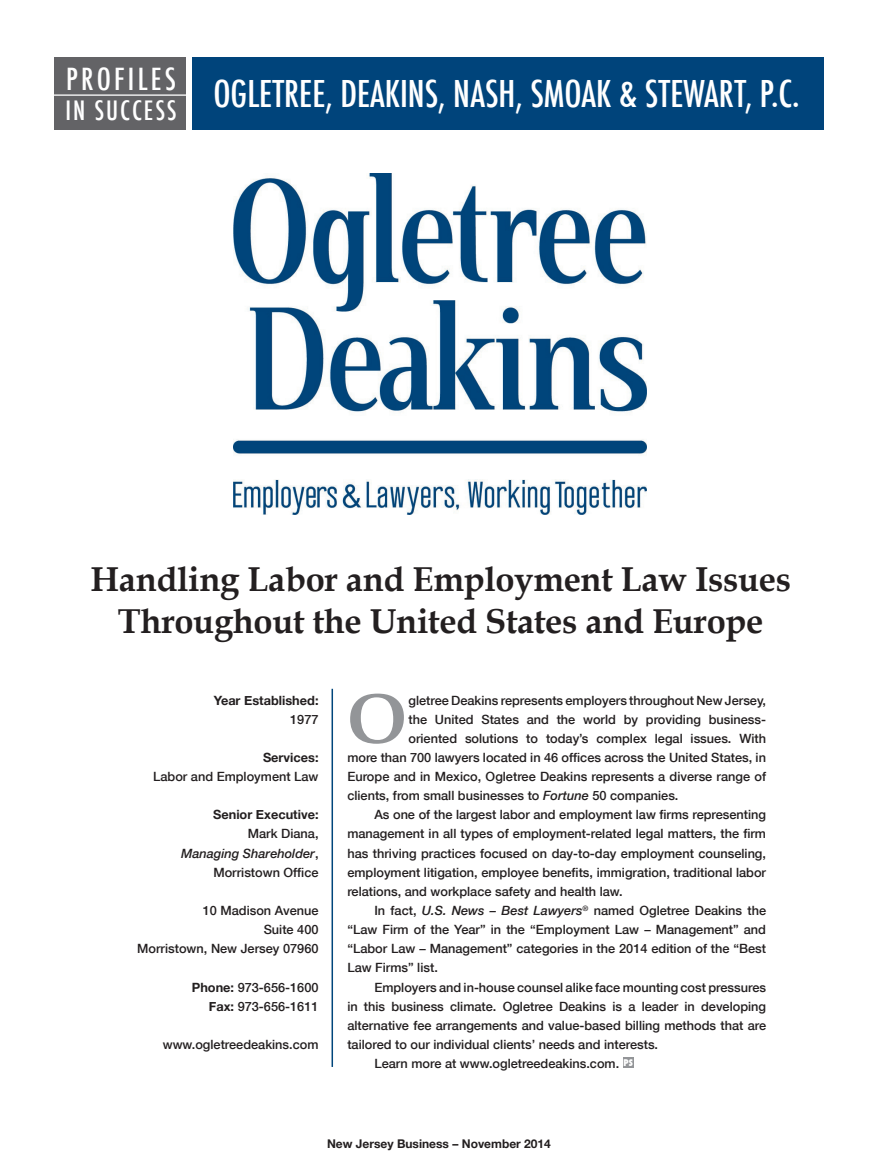
<style>
.page{position:relative;width:878px;height:1175px;background:#fff}
.page>*{position:absolute;margin:0;border:0;box-sizing:border-box;transform-origin:0 0}
.t1{font:700 71.25px "Book Antiqua";color:#939598}
.t2{font:500 condensed 36px "Futura";color:#fff}
.t3{font:700 34.5px/42px "Book Antiqua";letter-spacing:-.01em;color:#231f20;text-align:center}
.t4{font:500 condensed 29.7px "Futura";letter-spacing:.11em;color:#fff}
.t5{font:500 condensed 25.95px "Futura";letter-spacing:.075em;color:#fff}
.t6{font:500 12.75px/19.2px "Helvetica Neue";color:#231f20;text-align:right}
.t7{font:700 12.75px "Helvetica Neue";color:#231f20}
.t8{font:700 12px "Helvetica Neue";color:#231f20}
.s1{font-style:italic}
.s2{font-weight:700}
.s3{font-family:"Futura";font-weight:800;font-stretch:condensed;font-size:9px;color:#fff}
</style>
<div class="page">
<div style="left:54px;top:58px;width:132px;height:72px;background:#636366"></div>
<hr style="left:0;top:94px;width:192px;height:2px;background:#fff">
<div style="left:622px;top:1057px;width:11px;height:11px;background:#939598"></div>
<div style="left:192px;top:58px;width:632px;height:72px;background:#00447b"></div>
<img style="left:234px;top:174px;width:412px;height:341px">
<hr style="left:331px;top:688px;width:2px;height:378px;background:#00457b">
<h3 class="t4" style="left:66px;top:60px;width:111px">PROFILES</h3>
<h3 class="t5" style="left:65px;top:94px;width:113px">IN SUCCESS</h3>
<h2 class="t2" style="left:213px;top:71px;width:588px">OGLETREE, DEAKINS, NASH, SMOAK &amp; STEWART, P.C.</h2>
<h3 class="t3" style="left:90px;top:558px;width:702px">Handling Labor and Employment Law Issues<br>Throughout the United States and Europe</h3>
<p class="t7" style="left:214px;top:688px;width:106px">Year Established:</p>
<p class="t6" style="left:290px;top:709px;width:30px">1977</p>
<p class="t7" style="left:263px;top:746px;width:57px">Services:</p>
<p class="t6" style="left:153px;top:766px;width:167px">Labor and Employment Law</p>
<p class="t7" style="left:213px;top:803px;width:107px">Senior Executive:</p>
<p class="t6" style="left:181px;top:823px;width:139px">Mark Diana,<br><span class="s1">Managing Shareholder</span>,<br>Morristown Office</p>
<p class="t6" style="left:137px;top:900px;width:183px">10 Madison Avenue<br>Suite 400<br>Morristown, New Jersey 07960</p>
<p class="t6" style="left:192px;top:976px;width:128px"><span class="s2">Phone:</span> 973-656-1600<br><span class="s2">Fax:</span> 973-656-1611</p>
<p class="t6" style="left:163px;top:1034px;width:157px">www.ogletreedeakins.com</p>
<h1 class="t1" style="left:347px;top:677px;width:61px">O</h1>
<p class="t6" style="left:408px;top:690px;width:359px">gletree Deakins represents employers throughout New Jersey,</p>
<p class="t6" style="left:408px;top:709px;width:359px">the United States and the world by providing business-</p>
<p class="t6" style="left:408px;top:728px;width:359px">oriented solutions to today’s complex legal issues. With</p>
<p class="t6" style="left:347px;top:747px;width:420px">more than 700 lawyers located in 46 offices across the United States, in</p>
<p class="t6" style="left:347px;top:766px;width:420px">Europe and in Mexico, Ogletree Deakins represents a diverse range of</p>
<p class="t6" style="left:347px;top:785px;width:332px">clients, from small businesses to <span class="s1">Fortune</span> 50 companies.</p>
<p class="t6" style="left:374px;top:804px;width:393px">As one of the largest labor and employment law firms representing</p>
<p class="t6" style="left:347px;top:823px;width:420px">management in all types of employment-related legal matters, the firm</p>
<p class="t6" style="left:347px;top:843px;width:420px">has thriving practices focused on day-to-day employment counseling,</p>
<p class="t6" style="left:347px;top:862px;width:420px">employment litigation, employee benefits, immigration, traditional labor</p>
<p class="t6" style="left:347px;top:881px;width:277px">relations, and workplace safety and health law.</p>
<p class="t6" style="left:374px;top:900px;width:393px">In fact, <span class="s1">U.S. News – Best Lawyers</span><sup>®</sup> named Ogletree Deakins the</p>
<p class="t6" style="left:347px;top:919px;width:420px">“Law Firm of the Year” in the “Employment Law – Management” and</p>
<p class="t6" style="left:347px;top:938px;width:420px">“Labor Law – Management” categories in the 2014 edition of the “Best</p>
<p class="t6" style="left:347px;top:957px;width:92px">Law Firms” list.</p>
<p class="t6" style="left:374px;top:976px;width:393px">Employers and in-house counsel alike face mounting cost pressures</p>
<p class="t6" style="left:347px;top:996px;width:420px">in this business climate. Ogletree Deakins is a leader in developing</p>
<p class="t6" style="left:347px;top:1015px;width:420px">alternative fee arrangements and value-based billing methods that are</p>
<p class="t6" style="left:347px;top:1034px;width:312px">tailored to our individual clients’ needs and interests.</p>
<p class="t6" style="left:374px;top:1053px;width:260px">Learn more at www.ogletreedeakins.com. <span class="s3">PS</span></p>
<p class="t8" style="left:327px;top:1133px;width:225px">New Jersey Business – November 2014</p>
</div>
